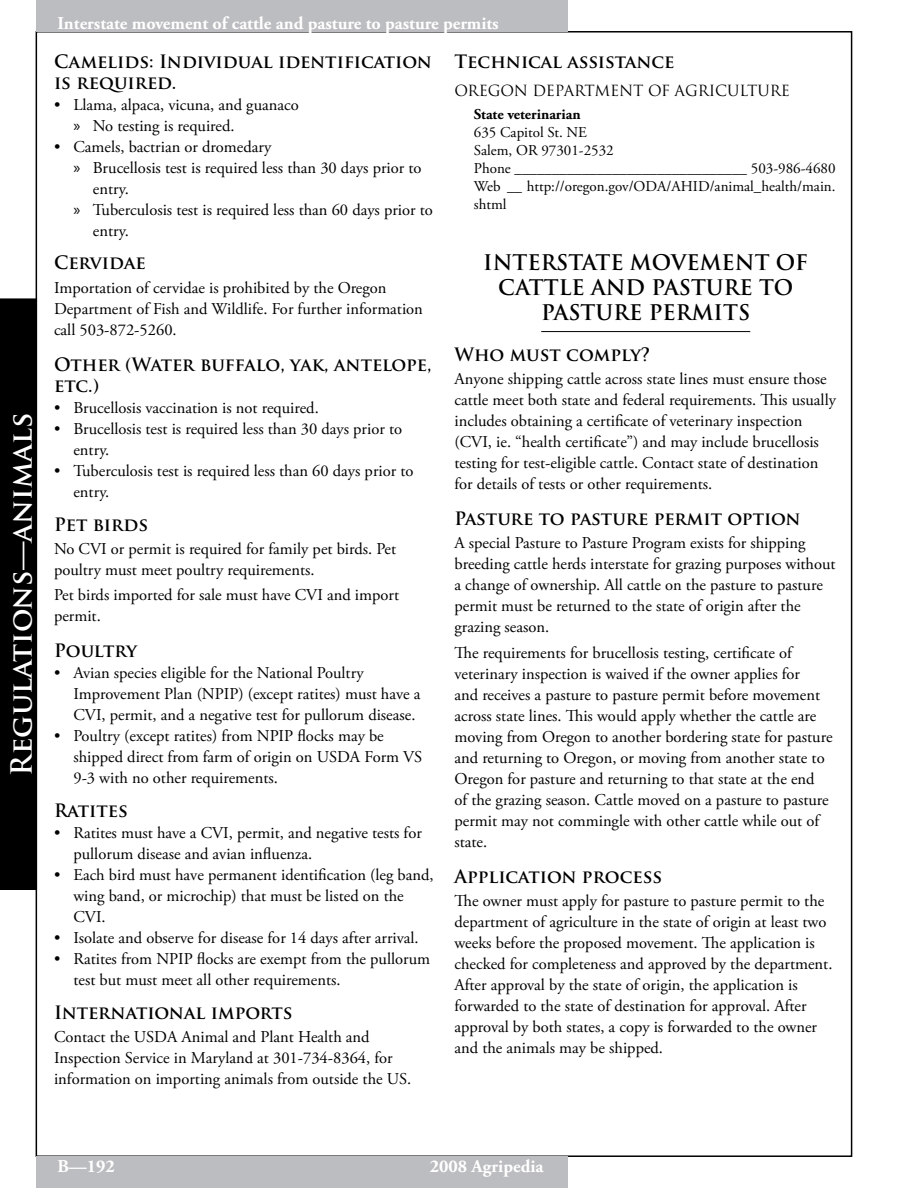
<style>
.page{position:relative;width:918px;height:1188px;background:#fff}
.page>*{position:absolute;margin:0;border:0;box-sizing:border-box;transform-origin:0 0}
.t1{font:700 28.5px "Trajan Pro";color:#fff}
.t2{font:700 21px "Trajan Pro";color:#000}
.t3{font:700 18px/21px "Trajan Pro";letter-spacing:-.03em;color:#000}
.t4{font:700 18px "Adobe Garamond Pro";color:#fff}
.t5{font:700 18px "Trajan Pro";letter-spacing:-.05em;color:#000}
.t6{font:16.5px/21px "Adobe Garamond Pro";color:#000}
.t7{font:15px/18px "Adobe Garamond Pro";color:#000}
.t8{font:15px "Trajan Pro";letter-spacing:-.01em;color:#000}
.t9{font:700 15px "Adobe Garamond Pro";color:#000}
.s1{font-family:"Myriad Pro"}
</style>
<div class="page">
<div style="left:36px;top:0;width:531px;height:32px;background:#bcbdc0"></div>
<div style="left:36px;top:1157px;width:531px;height:31px;background:#bcbdc0"></div>
<div style="left:0;top:299px;width:37px;height:590px;background:#000"></div>
<hr style="left:541px;top:331px;width:209px;height:1px;background:#000">
<h1 class="t1" style="left:4px;top:776px;width:365px;rotate:-90deg">Regulations—animals</h1>
<p class="t4" style="left:57px;top:13px;width:443px">Interstate movement of cattle and pasture to pasture permits</p>
<p class="t3" style="left:54px;top:51px;width:379px">Camelids: Individual identification is required.</p>
<p class="t6" style="left:73px;top:94px;width:227px;text-indent:-19px">• Llama, alpaca, vicuna, and guanaco <span class="s1">x</span> No testing is required.</p>
<p class="t6" style="left:54px;top:136px;width:219px">• Camels, bactrian or dromedary</p>
<p class="t6" style="left:73px;top:157px;width:350px"><span class="s1">x</span> Brucellosis test is required less than 30 days prior to</p>
<p class="t6" style="left:93px;top:178px;width:37px">entry.</p>
<p class="t6" style="left:73px;top:199px;width:361px"><span class="s1">x</span> Tuberculosis test is required less than 60 days prior to</p>
<p class="t6" style="left:93px;top:220px;width:37px">entry.</p>
<p class="t3" style="left:54px;top:253px;width:93px">Cervidae</p>
<p class="t6" style="left:54px;top:277px;width:370px">Importation of cervidae is prohibited by the Oregon<br>Department of Fish and Wildlife. For further information call 503-872-5260.</p>
<p class="t3" style="left:54px;top:354px;width:379px">Other (Water buffalo, yak, antelope, etc.)</p>
<p class="t6" style="left:54px;top:398px;width:266px">• Brucellosis vaccination is not required.</p>
<p class="t6" style="left:73px;top:419px;width:330px;text-indent:-19px">• Brucellosis test is required less than 30 days prior to entry.</p>
<p class="t6" style="left:73px;top:461px;width:342px;text-indent:-19px">• Tuberculosis test is required less than 60 days prior to entry.</p>
<p class="t3" style="left:54px;top:514px;width:96px">Pet birds</p>
<p class="t6" style="left:54px;top:539px;width:344px">No CVI or permit is required for family pet birds. Pet poultry must meet poultry requirements.</p>
<p class="t6" style="left:54px;top:585px;width:347px">Pet birds imported for sale must have CVI and import permit.</p>
<p class="t3" style="left:54px;top:641px;width:86px">Poultry</p>
<p class="t6" style="left:73px;top:663px;width:349px;text-indent:-19px">• Avian species eligible for the National Poultry<br>Improvement Plan (NPIP) (except ratites) must have a<br>CVI, permit, and a negative test for pullorum disease.</p>
<p class="t6" style="left:73px;top:726px;width:350px;text-indent:-19px">• Poultry (except ratites) from NPIP flocks may be shipped direct from farm of origin on USDA Form VS<br>9-3 with no other requirements.</p>
<p class="t3" style="left:54px;top:801px;width:75px">Ratites</p>
<p class="t6" style="left:73px;top:823px;width:350px;text-indent:-19px">• Ratites must have a CVI, permit, and negative tests for pullorum disease and avian influenza.</p>
<p class="t6" style="left:73px;top:865px;width:362px;text-indent:-19px">• Each bird must have permanent identification (leg band, wing band, or microchip) that must be listed on the<br>CVI.</p>
<p class="t6" style="left:54px;top:928px;width:366px">• Isolate and observe for disease for 14 days after arrival.</p>
<p class="t6" style="left:73px;top:949px;width:358px;text-indent:-19px">• Ratites from NPIP flocks are exempt from the pullorum test but must meet all other requirements.</p>
<p class="t5" style="left:54px;top:1002px;width:240px">International imports</p>
<p class="t6" style="left:54px;top:1027px;width:359px">Contact the USDA Animal and Plant Health and<br>Inspection Service in Maryland at 301-734-8364, for information on importing animals from outside the US.</p>
<p class="t3" style="left:454px;top:51px;width:222px">Technical assistance</p>
<p class="t8" style="left:454px;top:81px;width:335px">ORE GON DE PARTME NT OF AGRICU LTURE</p>
<p class="t9" style="left:474px;top:105px;width:108px">State veterinarian</p>
<p class="t7" style="left:474px;top:123px;width:363px">635 Capitol St. NE<br>Salem, OR 97301-2532<br>Phone _______________________________ 503-986-4680<br>Web __ http://oregon.gov/ODA/AHID/animal_health/main. shtml</p>
<p class="t2" style="left:483px;top:249px;width:309px">Interstate movement of</p>
<p class="t2" style="left:498px;top:275px;width:294px">cattle and pasture to</p>
<p class="t2" style="left:541px;top:300px;width:211px">pasture permits</p>
<p class="t3" style="left:454px;top:344px;width:198px">Who must comply?</p>
<p class="t6" style="left:454px;top:369px;width:383px">Anyone shipping cattle across state lines must ensure those cattle meet both state and federal requirements. This usually includes obtaining a certificate of veterinary inspection (CVI, ie. “health certificate”) and may include brucellosis testing for test-eligible cattle. Contact state of destination for details of tests or other requirements.</p>
<p class="t3" style="left:454px;top:508px;width:348px">Pasture to pasture permit option</p>
<p class="t6" style="left:454px;top:533px;width:383px">A special Pasture to Pasture Program exists for shipping breeding cattle herds interstate for grazing purposes without a change of ownership. All cattle on the pasture to pasture permit must be returned to the state of origin after the grazing season.</p>
<p class="t6" style="left:454px;top:643px;width:380px">The requirements for brucellosis testing, certificate of veterinary inspection is waived if the owner applies for<br>and receives a pasture to pasture permit before movement across state lines. This would apply whether the cattle are moving from Oregon to another bordering state for pasture and returning to Oregon, or moving from another state to Oregon for pasture and returning to that state at the end<br>of the grazing season. Cattle moved on a pasture to pasture permit may not commingle with other cattle while out of state.</p>
<p class="t3" style="left:454px;top:866px;width:209px">Application process</p>
<p class="t6" style="left:454px;top:891px;width:380px">The owner must apply for pasture to pasture permit to the department of agriculture in the state of origin at least two weeks before the proposed movement. The application is checked for completeness and approved by the department.<br>After approval by the state of origin, the application is forwarded to the state of destination for approval. After approval by both states, a copy is forwarded to the owner and the animals may be shipped.</p>
<p class="t4" style="left:57px;top:1156px;width:59px">B—192</p>
<p class="t4" style="left:430px;top:1156px;width:115px">2008 Agripedia</p>
</div>
